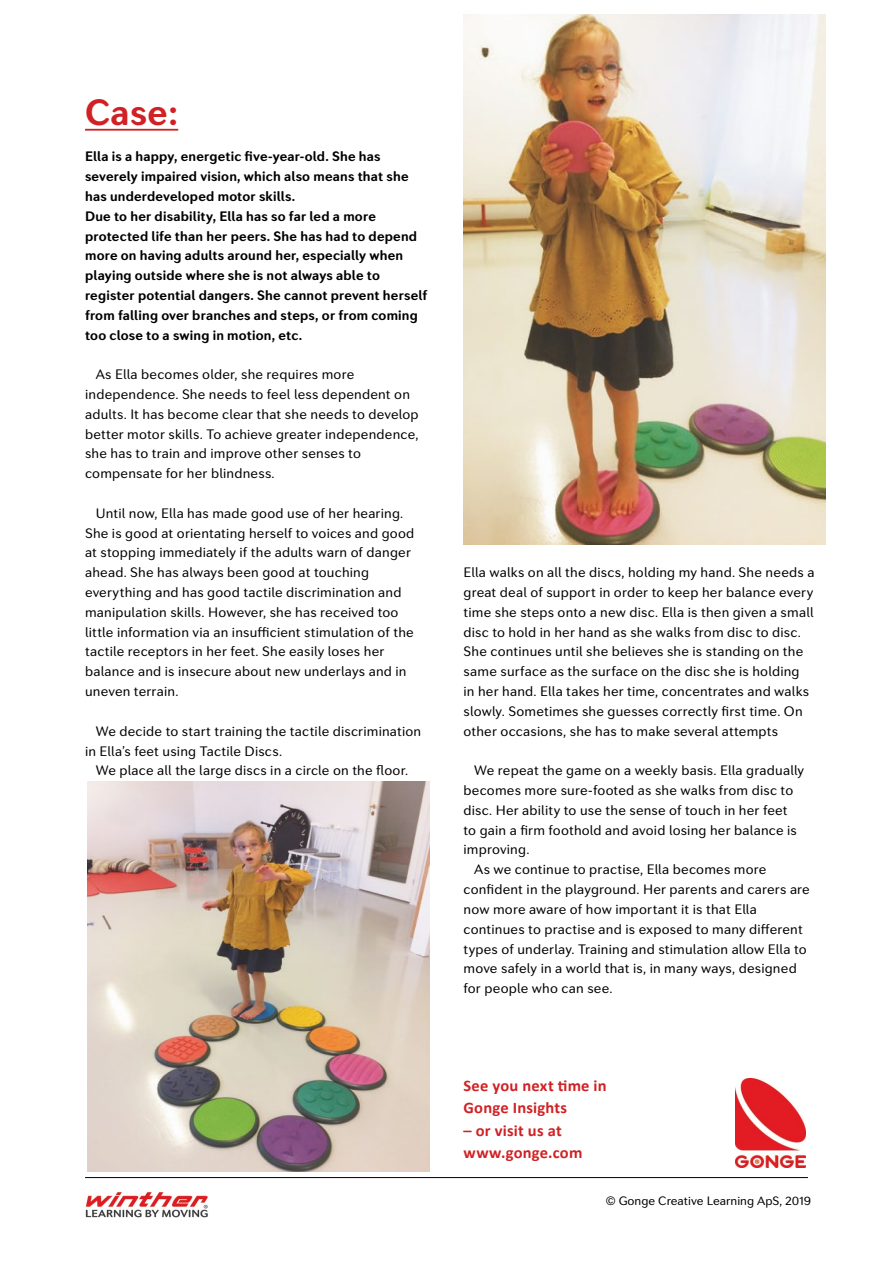
<style>
.page{position:relative;width:893px;height:1263px;background:#fff}
.page>*{position:absolute;margin:0;border:0;box-sizing:border-box;transform-origin:0 0}
.t1{font:700 36px "Seconda Soft";color:#d02124}
.t2{font:700 16.2px/22.5px "Calibri";letter-spacing:.015em;color:#d02124}
.t3{font:13.5px/19.8px "Seconda Soft";letter-spacing:.015em;color:#000}
.t4{font:700 13.5px/19.8px "Seconda Soft";letter-spacing:.015em;color:#000}
.t5{font:12px "Seconda Soft";color:#000}
</style>
<div class="page">
<img style="left:463px;top:15px;width:363px;height:529px">
<hr style="left:85px;top:129px;width:93px;height:2px;background:#d02124">
<img style="left:85px;top:1191px;width:123px;height:27px">
<hr style="left:85px;top:1177px;width:723px;height:1px;background:#000">
<img style="left:736px;top:1078px;width:70px;height:89px">
<img style="left:88px;top:781px;width:341px;height:390px">
<h1 class="t1" style="left:85px;top:90px;width:95px">Case:</h1>
<p class="t4" style="left:85px;top:147px;width:344px">Ella is a happy, energetic five-year-old. She has severely impaired vision, which also means that she has underdeveloped motor skills.<br>Due to her disability, Ella has so far led a more protected life than her peers. She has had to depend more on having adults around her, especially when playing outside where she is not always able to register potential dangers. She cannot prevent herself from falling over branches and steps, or from coming too close to a swing in motion, etc.</p>
<p class="t3" style="left:85px;top:365px;width:335px;text-indent:11px">As Ella becomes older, she requires more independence. She needs to feel less dependent on adults. It has become clear that she needs to develop better motor skills. To achieve greater independence, she has to train and improve other senses to compensate for her blindness.</p>
<p class="t3" style="left:85px;top:503px;width:331px;text-indent:11px">Until now, Ella has made good use of her hearing.<br>She is good at orientating herself to voices and good at stopping immediately if the adults warn of danger ahead. She has always been good at touching everything and has good tactile discrimination and manipulation skills. However, she has received too little information via an insufficient stimulation of the tactile receptors in her feet. She easily loses her balance and is insecure about new underlays and in uneven terrain.</p>
<p class="t3" style="left:85px;top:721px;width:338px;text-indent:11px">We decide to start training the tactile discrimination in Ella’s feet using Tactile Discs.</p>
<p class="t3" style="left:96px;top:761px;width:314px">We place all the large discs in a circle on the floor.</p>
<p class="t3" style="left:463px;top:563px;width:352px">Ella walks on all the discs, holding my hand. She needs a great deal of support in order to keep her balance every time she steps onto a new disc. Ella is then given a small disc to hold in her hand as she walks from disc to disc.<br>She continues until she believes she is standing on the same surface as the surface on the disc she is holding<br>in her hand. Ella takes her time, concentrates and walks slowly. Sometimes she guesses correctly first time. On other occasions, she has to make several attempts</p>
<p class="t3" style="left:474px;top:761px;width:332px">We repeat the game on a weekly basis. Ella gradually</p>
<p class="t3" style="left:463px;top:780px;width:331px">becomes more sure-footed as she walks from disc to</p>
<p class="t3" style="left:463px;top:800px;width:326px">disc. Her ability to use the sense of touch in her feet</p>
<p class="t3" style="left:463px;top:820px;width:335px">to gain a firm foothold and avoid losing her balance is</p>
<p class="t3" style="left:463px;top:840px;width:67px">improving.</p>
<p class="t3" style="left:474px;top:860px;width:294px">As we continue to practise, Ella becomes more</p>
<p class="t3" style="left:463px;top:879px;width:348px">confident in the playground. Her parents and carers are</p>
<p class="t3" style="left:463px;top:899px;width:295px">now more aware of how important it is that Ella</p>
<p class="t3" style="left:463px;top:919px;width:341px">continues to practise and is exposed to many different</p>
<p class="t3" style="left:463px;top:939px;width:345px">types of underlay. Training and stimulation allow Ella to</p>
<p class="t3" style="left:463px;top:959px;width:335px">move safely in a world that is, in many ways, designed</p>
<p class="t3" style="left:463px;top:978px;width:151px">for people who can see.</p>
<p class="t2" style="left:463px;top:1074px;width:145px">See you next time in<br>Gonge Insights</p>
<p class="t2" style="left:463px;top:1119px;width:120px">– or visit us at www.gonge.com</p>
<p class="t5" style="left:606px;top:1194px;width:207px">© Gonge Creative Learning ApS, 2019</p>
</div>
